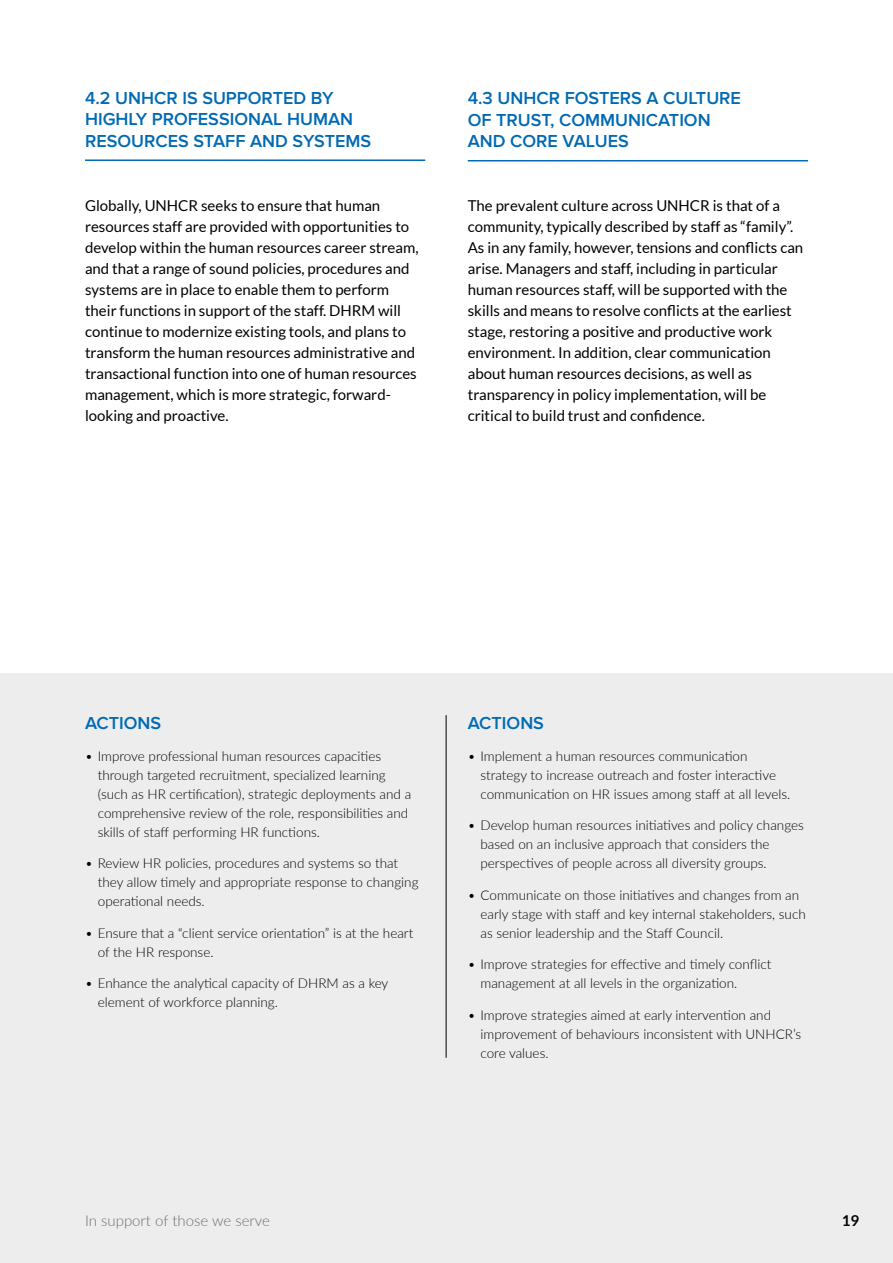
<style>
.page{position:relative;width:893px;height:1263px;background:#fff}
.page>*{position:absolute;margin:0;border:0;box-sizing:border-box;transform-origin:0 0}
.t1{font:600 18px/21.6px "Proxima Nova";color:#006ab4}
.t2{font:15px/21px "Lato";color:#000}
.t3{font:300 15px "Lato";color:#706f6f}
.t4{font:700 15px "Lato";color:#000}
.t5{font:300 13.5px/18.9px "Lato";color:#000}
</style>
<div class="page">
<div style="left:0;top:673px;width:893px;height:590px;background:#ededed"></div>
<hr style="left:446px;top:715px;width:1px;height:343px;background:#000">
<hr style="left:85px;top:159px;width:340px;height:2px;background:#006ab4">
<hr style="left:468px;top:160px;width:340px;height:1px;background:#006ab4">
<h1 class="t1" style="left:85px;top:87px;width:288px">4.2 UNHCR IS SUPPORTED BY<br>HIGHLY PROFESSIONAL HUMAN<br>RESOURCES STAFF AND SYSTEMS</h1>
<p class="t2" style="left:85px;top:195px;width:335px">Globally, UNHCR seeks to ensure that human resources staff are provided with opportunities to develop within the human resources career stream, and that a range of sound policies, procedures and systems are in place to enable them to perform their functions in support of the staff. DHRM will continue to modernize existing tools, and plans to transform the human resources administrative and transactional function into one of human resources management, which is more strategic, forward&shy;looking and proactive.</p>
<h1 class="t1" style="left:468px;top:88px;width:275px">4.3 UNHCR FOSTERS A CULTURE<br>OF TRUST, COMMUNICATION<br>AND CORE VALUES</h1>
<p class="t2" style="left:468px;top:195px;width:337px">The prevalent culture across UNHCR is that of a community, typically described by staff as “family”.<br>As in any family, however, tensions and conflicts can arise. Managers and staff, including in particular human resources staff, will be supported with the skills and means to resolve conflicts at the earliest stage, restoring a positive and productive work environment. In addition, clear communication about human resources decisions, as well as transparency in policy implementation, will be critical to build trust and confidence.</p>
<h1 class="t1" style="left:85px;top:713px;width:78px">ACTIONS</h1>
<p class="t5" style="left:98px;top:746px;width:315px;text-indent:-13px">• Improve professional human resources capacities through targeted recruitment, specialized learning (such as HR certification), strategic deployments and a comprehensive review of the role, responsibilities and skills of staff performing HR functions.</p>
<p class="t5" style="left:98px;top:853px;width:322px;text-indent:-13px">• Review HR policies, procedures and systems so that they allow timely and appropriate response to changing operational needs.</p>
<p class="t5" style="left:98px;top:923px;width:317px;text-indent:-13px">• Ensure that a “client service orientation” is at the heart of the HR response.</p>
<p class="t5" style="left:98px;top:973px;width:292px;text-indent:-13px">• Enhance the analytical capacity of DHRM as a key element of workforce planning.</p>
<h1 class="t1" style="left:468px;top:713px;width:78px">ACTIONS</h1>
<p class="t5" style="left:480px;top:746px;width:311px;text-indent:-13px">• Implement a human resources communication strategy to increase outreach and foster interactive communication on HR issues among staff at all levels.</p>
<p class="t5" style="left:480px;top:816px;width:325px;text-indent:-13px">• Develop human resources initiatives and policy changes based on an inclusive approach that considers the perspectives of people across all diversity groups.</p>
<p class="t5" style="left:480px;top:885px;width:327px;text-indent:-13px">• Communicate on those initiatives and changes from an early stage with staff and key internal stakeholders, such as senior leadership and the Staff Council.</p>
<p class="t5" style="left:480px;top:954px;width:292px;text-indent:-13px">• Improve strategies for effective and timely conflict management at all levels in the organization.</p>
<p class="t5" style="left:480px;top:1005px;width:322px;text-indent:-13px">• Improve strategies aimed at early intervention and improvement of behaviours inconsistent with UNHCR’s core values.</p>
<p class="t3" style="left:85px;top:1210px;width:186px">In support of those we serve</p>
<p class="t4" style="left:842px;top:1212px;width:19px">19</p>
</div>
